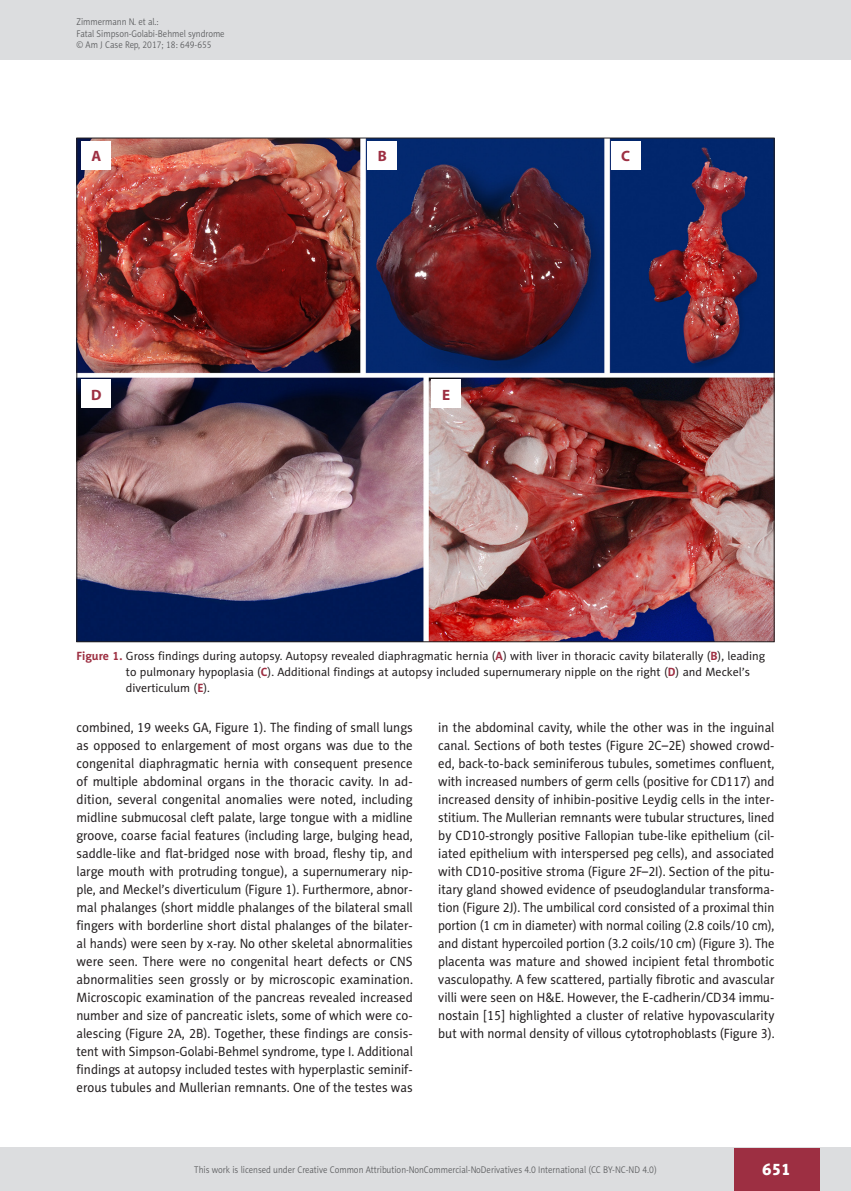
<style>
.page{position:relative;width:851px;height:1191px;background:#fff}
.page>*{position:absolute;margin:0;border:0;box-sizing:border-box;transform-origin:0 0}
.t1{font:16.5px "Naomi Sans EFN Heavy";color:#fff}
.t2{font:700 15px "Myriad Pro";color:#9d2f42}
.AJCR_Body{font:13.5px/18px "Naomi Sans EFN";color:#231f20;text-align:justify;scale:.95 1}
.AJCR_Rycina_tytul{font:12px/15.8px "Naomi Sans EFN";color:#231f20}
.AJCR_pagina_zywa{font:9.75px/11.2px "Naomi Sans EFN Light";color:#57585a;scale:.9 1}
.AJCR_pagina_sygnatur{font:9.75px "Naomi Sans EFN Light";color:#57585a;scale:.9 1}
.s1{font-weight:700;color:#9d2f42}
</style>
<div class="page">
<img style="left:79px;top:140px;width:693px;height:500px">
<div style="left:82px;top:142px;width:29px;height:28px;background:#fff"></div>
<div style="left:82px;top:380px;width:29px;height:28px;background:#fff"></div>
<div style="left:367px;top:142px;width:30px;height:28px;background:#fff"></div>
<div style="left:431px;top:380px;width:29px;height:28px;background:#fff"></div>
<div style="left:611px;top:142px;width:29px;height:28px;background:#fff"></div>
<div style="left:0;top:1148px;width:850px;height:43px;background:#dcdddf"></div>
<div style="left:733px;top:1147px;width:86px;height:43px;background:#9d2f42"></div>
<div style="left:0;top:0;width:850px;height:60px;background:#dcdddf"></div>
<p class="AJCR_pagina_zywa" style="left:77px;top:16px;width:166px">Zimmermann N. et al.:<br>Fatal Simpson-Golabi-Behmel syndrome</p>
<p class="AJCR_pagina_sygnatur" style="left:77px;top:39px;width:152px">© Am J Case Rep, 2017; 18: 649-655</p>
<p class="t2" style="left:91px;top:147px;width:11px">A</p>
<p class="t2" style="left:91px;top:385px;width:12px">D</p>
<p class="t2" style="left:378px;top:147px;width:11px">B</p>
<p class="t2" style="left:442px;top:385px;width:10px">E</p>
<p class="t2" style="left:621px;top:147px;width:10px">C</p>
<p class="AJCR_Rycina_tytul" style="left:126px;top:648px;width:640px;text-indent:-49px"><span class="s1">Figure 1.</span> Gross findings during autopsy. Autopsy revealed diaphragmatic hernia (<span class="s1">A</span>) with liver in thoracic cavity bilaterally (<span class="s1">B</span>), leading to pulmonary hypoplasia (<span class="s1">C</span>). Additional findings at autopsy included supernumerary nipple on the right (<span class="s1">D</span>) and Meckel’s diverticulum (<span class="s1">E</span>).</p>
<p class="AJCR_Body" style="left:77px;top:718px;width:355px">combined, 19 weeks GA, Figure 1). The finding of small lungs as opposed to enlargement of most organs was due to the congenital diaphragmatic hernia with consequent presence of multiple abdominal organs in the thoracic cavity. In ad&shy;dition, several congenital anomalies were noted, including midline submucosal cleft palate, large tongue with a midline groove, coarse facial features (including large, bulging head, saddle-like and flat-bridged nose with broad, fleshy tip, and large mouth with protruding tongue), a supernumerary nip&shy;ple, and Meckel’s diverticulum (Figure 1). Furthermore, abnor&shy;mal phalanges (short middle phalanges of the bilateral small fingers with borderline short distal phalanges of the bilater&shy;al hands) were seen by x-ray. No other skeletal abnormalities were seen. There were no congenital heart defects or CNS abnormalities seen grossly or by microscopic examination.<br>Microscopic examination of the pancreas revealed increased number and size of pancreatic islets, some of which were co&shy;alescing (Figure 2A, 2B). Together, these findings are consis&shy;tent with Simpson-Golabi-Behmel syndrome, type I. Additional findings at autopsy included testes with hyperplastic seminif&shy;erous tubules and Mullerian remnants. One of the testes was</p>
<p class="AJCR_Body" style="left:438px;top:718px;width:355px">in the abdominal cavity, while the other was in the inguinal canal. Sections of both testes (Figure 2C–2E) showed crowd&shy;ed, back-to-back seminiferous tubules, sometimes confluent, with increased numbers of germ cells (positive for CD117) and increased density of inhibin-positive Leydig cells in the inter&shy;stitium. The Mullerian remnants were tubular structures, lined by CD10-strongly positive Fallopian tube-like epithelium (cil&shy;iated epithelium with interspersed peg cells), and associated with CD10-positive stroma (Figure 2F–2I). Section of the pitu&shy;itary gland showed evidence of pseudoglandular transforma&shy;tion (Figure 2J). The umbilical cord consisted of a proximal thin portion (1 cm in diameter) with normal coiling (2.8 coils/10 cm), and distant hypercoiled portion (3.2 coils/10 cm) (Figure 3). The placenta was mature and showed incipient fetal thrombotic vasculopathy. A few scattered, partially fibrotic and avascular villi were seen on H&amp;E. However, the E-cadherin/CD34 immu&shy;nostain [15] highlighted a cluster of relative hypovascularity but with normal density of villous cytotrophoblasts (Figure 3).</p>
<p class="AJCR_pagina_zywa" style="left:194px;top:1164px;width:515px">This work is licensed under Creative Common Attribution-NonCommercial-NoDerivatives 4.0 International (CC BY-NC-ND 4.0)</p>
<p class="t1" style="left:762px;top:1159px;width:30px">651</p>
</div>
